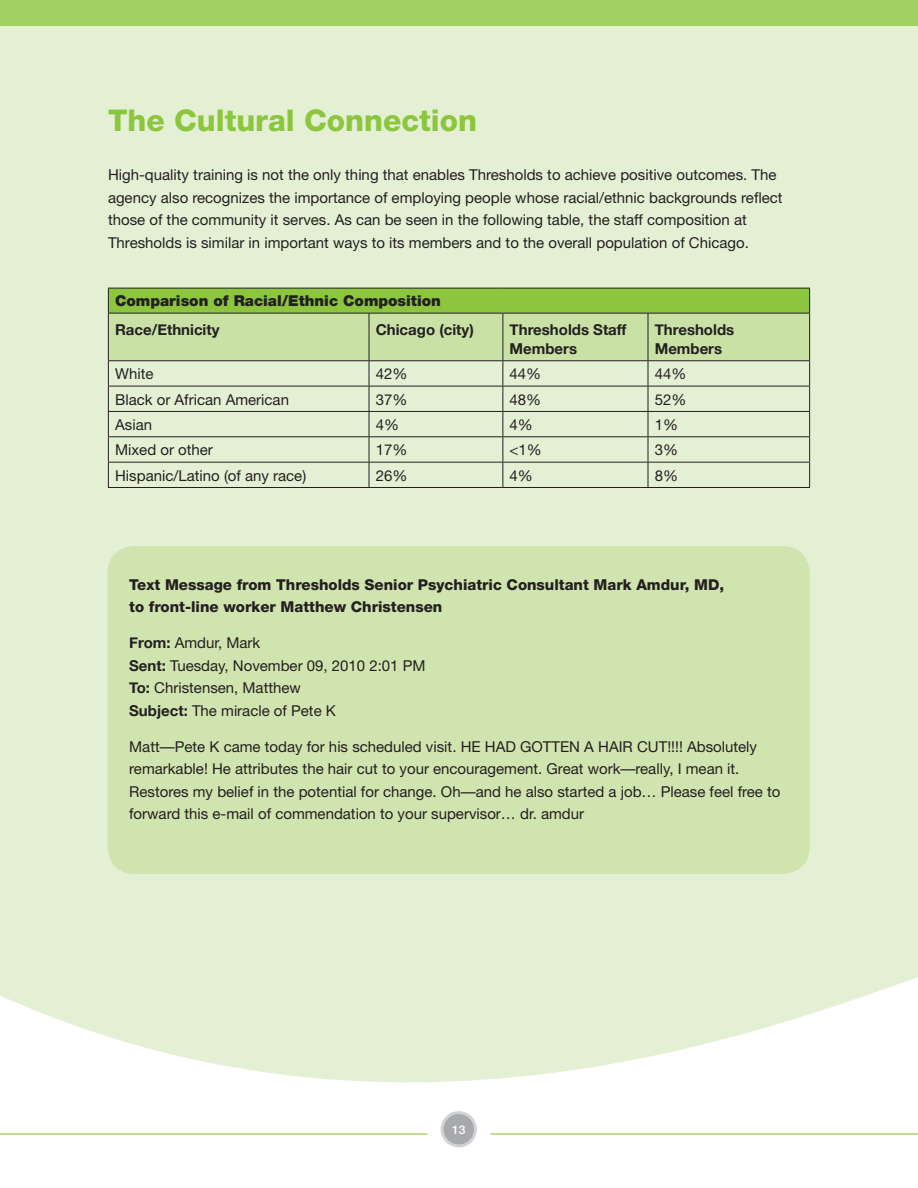
<style>
.page{position:relative;width:918px;height:1188px;background:#fff}
.page>*{position:absolute;margin:0;border:0;box-sizing:border-box;transform-origin:0 0}
.t1{font:800 30px "Helvetica Neue";color:#8bc63e}
.t2{font:15px/22.5px "Helvetica Neue";color:#231f20}
.t3{font:800 15px/22.5px "Helvetica Neue";color:#231f20}
.t4{font:700 15px/19.5px "Helvetica Neue";color:#231f20}
.t5{font:900 15px "Helvetica Neue";color:#231f20}
.t6{font:500 12px "Helvetica Neue";color:#fff}
.s1{font-weight:700}
</style>
<div class="page">
<div style="left:0;top:25px;width:918px;height:1055px;background:#e4f0d4"></div>
<div style="left:0;top:0;width:918px;height:25px;background:#a2cf62"></div>
<div style="left:442px;top:1113px;width:33px;height:33px;background:#a8a9ad;border-radius:50%"></div>
<div style="left:441px;top:1111px;width:36px;height:36px;border:3px solid #d1d2d4;border-radius:50%"></div>
<hr style="left:0;top:1133px;width:427px;height:2px;background:#8bc63e">
<hr style="left:490px;top:1133px;width:428px;height:2px;background:#8bc63e">
<svg style="left:108px;top:288px;width:702px;height:199px;background:#cbdfaf"></svg>
<hr style="left:108px;top:487px;width:261px;height:1px;background:#231f20">
<hr style="left:369px;top:487px;width:134px;height:1px;background:#231f20">
<hr style="left:503px;top:487px;width:145px;height:1px;background:#231f20">
<hr style="left:648px;top:487px;width:162px;height:1px;background:#231f20">
<div style="left:108px;top:546px;width:702px;height:328px;background:#cfe4ae;border-radius:27px"></div>
<h1 class="t1" style="left:108px;top:102px;width:370px">The Cultural Connection</h1>
<p class="t2" style="left:108px;top:164px;width:676px">High-quality training is not the only thing that enables Thresholds to achieve positive outcomes. The agency also recognizes the importance of employing people whose racial/ethnic backgrounds reflect those of the community it serves. As can be seen in the following table, the staff composition at Thresholds is similar in important ways to its members and to the overall population of Chicago.</p>
<p class="t5" style="left:115px;top:292px;width:327px">Comparison of Racial/Ethnic Composition</p>
<p class="t4" style="left:115px;top:319px;width:106px">K-9*QP%C&amp;$9$%3</p>
<p class="t4" style="left:376px;top:319px;width:100px">OC$9-A"'I9$%3J</p>
<p class="t4" style="left:510px;top:319px;width:123px">(C2*#C"),#'1%-77' +*56*2#</p>
<p class="t4" style="left:655px;top:319px;width:85px">(C2*#C"),#' +*56*2#</p>
<p class="t2" style="left:115px;top:363px;width:40px">White</p>
<p class="t2" style="left:376px;top:363px;width:33px">42%</p>
<p class="t2" style="left:510px;top:363px;width:33px">44%</p>
<p class="t2" style="left:655px;top:363px;width:33px">44%</p>
<p class="t2" style="left:115px;top:388px;width:175px">Black or African American</p>
<p class="t2" style="left:376px;top:388px;width:33px">37%</p>
<p class="t2" style="left:510px;top:388px;width:33px">48%</p>
<p class="t2" style="left:655px;top:388px;width:33px">52%</p>
<p class="t2" style="left:115px;top:413px;width:38px">Asian</p>
<p class="t2" style="left:376px;top:413px;width:25px">4%</p>
<p class="t2" style="left:510px;top:413px;width:25px">4%</p>
<p class="t2" style="left:655px;top:413px;width:25px">1%</p>
<p class="t2" style="left:115px;top:439px;width:99px">Mixed or other</p>
<p class="t2" style="left:376px;top:439px;width:33px">17%</p>
<p class="t2" style="left:510px;top:439px;width:34px">&lt;1%</p>
<p class="t2" style="left:655px;top:439px;width:25px">3%</p>
<p class="t2" style="left:115px;top:464px;width:193px">Hispanic/Latino (of any race)</p>
<p class="t2" style="left:376px;top:464px;width:33px">26%</p>
<p class="t2" style="left:510px;top:464px;width:25px">4%</p>
<p class="t2" style="left:655px;top:464px;width:25px">8%</p>
<p class="t3" style="left:129px;top:573px;width:597px">Text Message from Thresholds Senior Psychiatric Consultant Mark Amdur, MD, to front-line worker Matthew Christensen</p>
<p class="t2" style="left:129px;top:632px;width:298px"><span class="s1">&gt;2"5R</span> Amdur, Mark<br><span class="s1">1*&amp;%R</span> Tuesday, November 09, 2010 2:01 PM <span class="s1">("R</span> Christensen, Matthew<br><span class="s1">106S*9%R</span> The miracle of Pete K</p>
<p class="t2" style="left:129px;top:735px;width:653px">Matt—Pete K came today for his scheduled visit. HE HAD GOTTEN A HAIR CUT!!!! Absolutely remarkable! He attributes the hair cut to your encouragement. Great work—really, I mean it.<br>Restores my belief in the potential for change. Oh—and he also started a job… Please feel free to forward this e-mail of commendation to your supervisor… dr. amdur</p>
<p class="t6" style="left:452px;top:1123px;width:15px">13</p>
</div>
